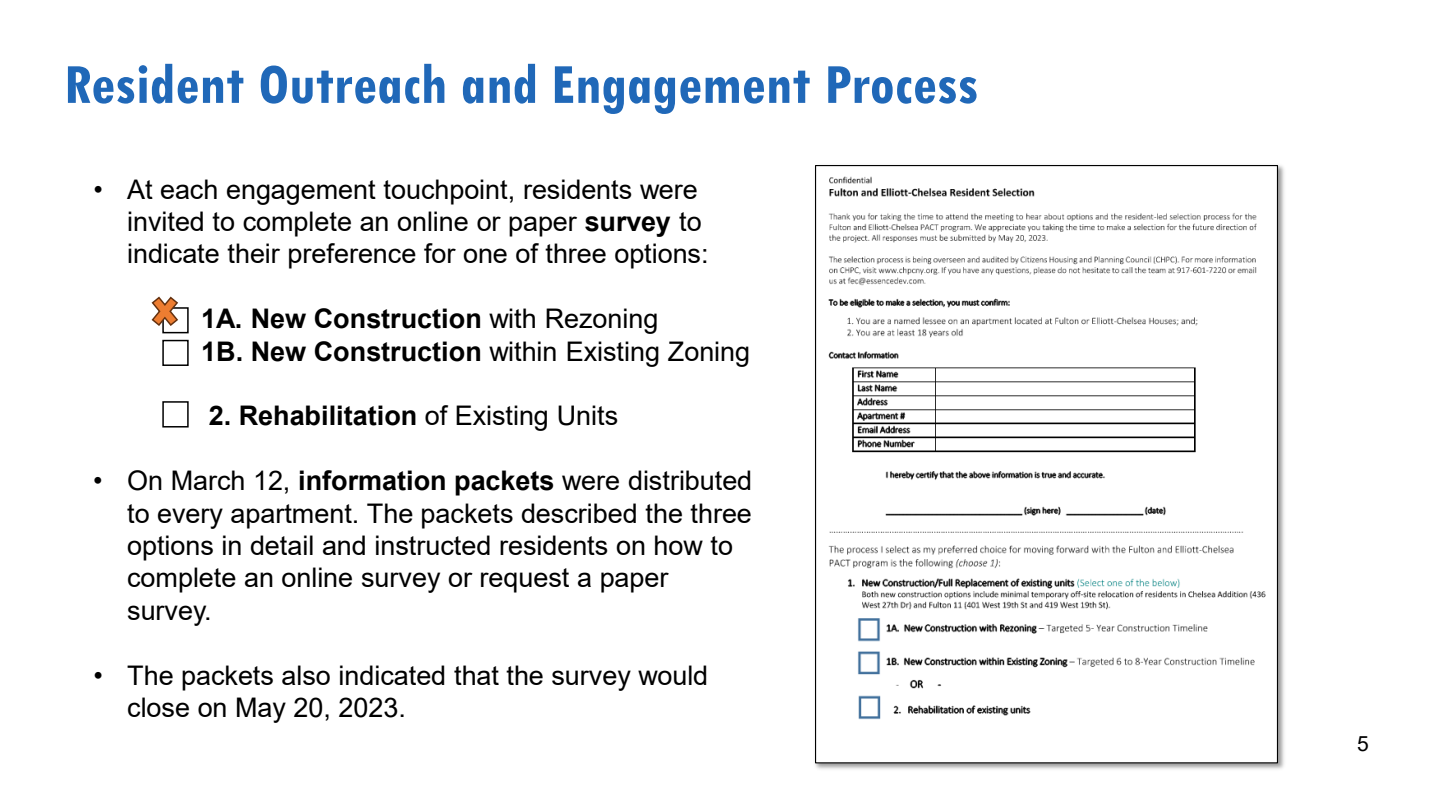
<style>
.page{position:relative;width:1440px;height:810px;background:#fff}
.page>*{position:absolute;margin:0;border:0;box-sizing:border-box;transform-origin:0 0}
.t1{font:700 condensed 60px "Tw Cen";color:#2068b8}
.t2{font:27px/32.4px "Arial";letter-spacing:-.005em;color:#000}
.t3{font:700 27px/32.4px "Arial";color:#000}
.t4{font:21px "Arial";color:#000}
.s1{font-weight:700}
.s2{font-weight:400}
</style>
<div class="page">
<img style="left:815px;top:165px;width:469px;height:604px">
<img style="left:817px;top:167px;width:459px;height:594px">
<div style="left:162px;top:307px;width:27px;height:26px;background:#fff;border:2px solid #000"></div>
<div style="left:162px;top:340px;width:27px;height:26px;background:#fff;border:2px solid #000"></div>
<div style="left:162px;top:401px;width:27px;height:27px;background:#fff;border:2px solid #000"></div>
<svg style="left:151px;top:296px;width:28px;height:31px"></svg>
<h1 class="t1" style="left:64px;top:48px;width:916px">Resident Outreach and Engagement Process</h1>
<p class="t2" style="left:127px;top:173px;width:583px;text-indent:-34px">• At each engagement touchpoint, residents were invited to complete an online or paper <span class="s1">survey</span> to indicate their preference for one of three options:</p>
<p class="t3" style="left:201px;top:303px;width:550px">1A. New Construction <span class="s2">with Rezoning<br></span>1B. New Construction <span class="s2">within Existing Zoning</span></p>
<p class="t3" style="left:209px;top:400px;width:411px">2. Rehabilitation <span class="s2">of Existing Units</span></p>
<p class="t2" style="left:127px;top:464px;width:627px;text-indent:-34px">• On March 12, <span class="s1">information packets</span> were distributed to every apartment. The packets described the three options in detail and instructed residents on how to complete an online survey or request a paper survey.</p>
<p class="t2" style="left:127px;top:659px;width:583px;text-indent:-34px">• The packets also indicated that the survey would close on May 20, 2023.</p>
<p class="t4" style="left:1357px;top:729px;width:13px">5</p>
</div>
